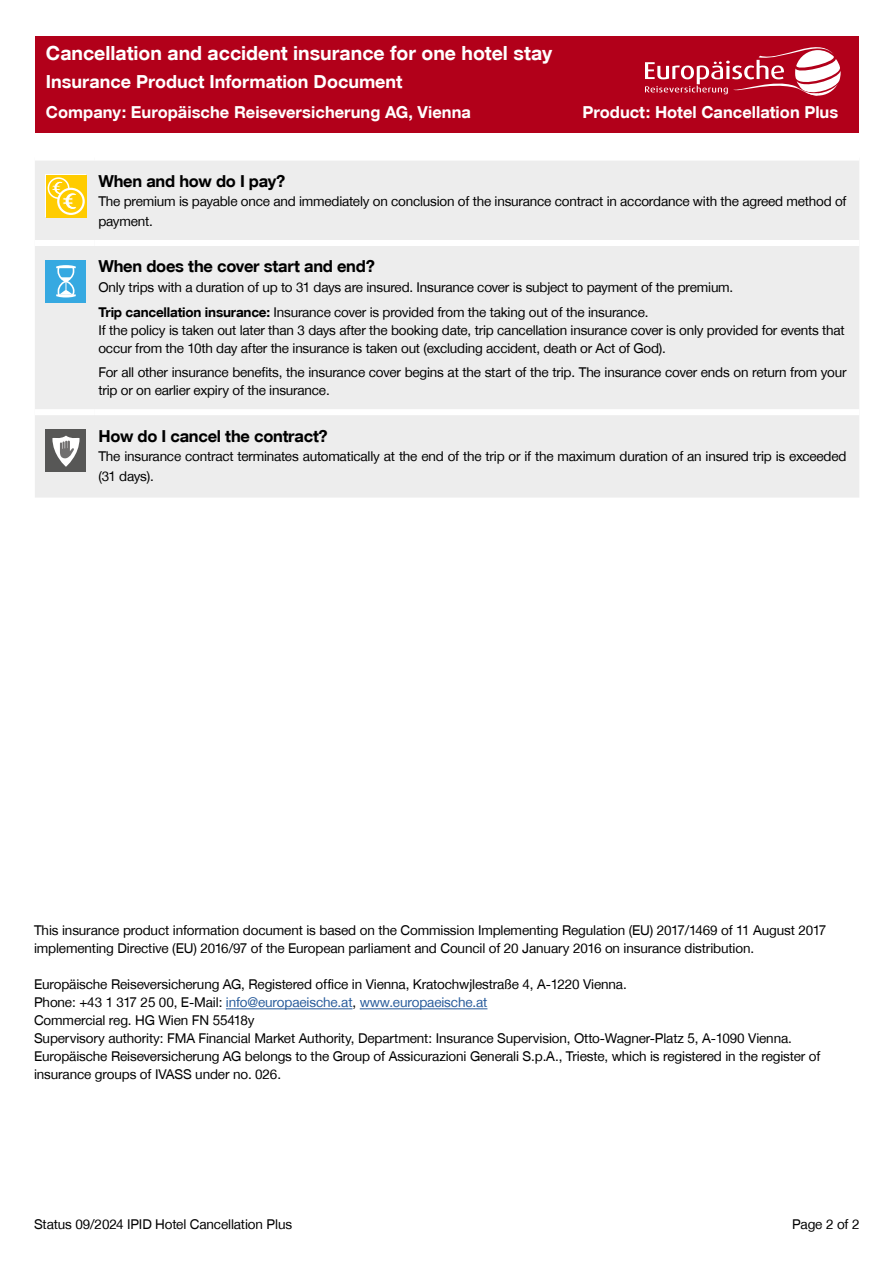
<style>
.page{position:relative;width:893px;height:1263px;background:#fff}
.page>*{position:absolute;margin:0;border:0;box-sizing:border-box;transform-origin:0 0}
.t1{font:19.5px "Helvetica Fet";color:#fff}
.t2{font:18px "Helvetica Fet";color:#fff}
.t3{font:16.5px "Helvetica Fet";color:#fff}
.Überschrift_2_-_Fragen{font:16.5px "Helvetica Fet";letter-spacing:-.015em;color:#000}
.Fließtext_ohne_Aufz{font:13.5px/18px "Helvetica Nor";letter-spacing:-.015em;color:#000}
.Impressium{font:13.5px "Helvetica Nor";letter-spacing:-.01em;color:#000}
.Impressium-2{font:13.5px "Helvetica Nor";letter-spacing:-.01em;color:#275b9b}
.s1{font-family:"Helvetica Fet"}
.s2{color:#000}
</style>
<div class="page">
<hr style="left:226px;top:1008px;width:126px;height:1px;background:#275b9b">
<hr style="left:360px;top:1008px;width:127px;height:1px;background:#275b9b">
<div style="left:35px;top:161px;width:824px;height:337px;background:#ededed"></div>
<div style="left:94px;top:240px;width:765px;height:6px;background:#fff"></div>
<div style="left:35px;top:240px;width:59px;height:6px;background:#fff"></div>
<div style="left:35px;top:409px;width:59px;height:6px;background:#fff"></div>
<div style="left:94px;top:409px;width:765px;height:6px;background:#fff"></div>
<div style="left:45px;top:175px;width:41px;height:42px;background:#fff"></div>
<div style="left:46px;top:175px;width:40px;height:42px;background:#fc0"></div>
<div style="left:48px;top:177px;width:21px;height:22px;border:2px solid #fff;border-radius:50%"></div>
<svg style="left:58px;top:189px;width:26px;height:25px"></svg>
<div style="left:57px;top:188px;width:28px;height:27px;border:2px solid #fff;border-radius:50%"></div>
<svg style="left:51px;top:181px;width:26px;height:29px"></svg>
<div style="left:45px;top:260px;width:41px;height:43px;background:#36a9e1"></div>
<svg style="left:56px;top:265px;width:20px;height:33px"></svg>
<div style="left:45px;top:429px;width:41px;height:43px;background:#575756"></div>
<svg style="left:52px;top:436px;width:28px;height:31px"></svg>
<div style="left:35px;top:36px;width:824px;height:97px;background:#b2001a"></div>
<svg style="left:645px;top:47px;width:196px;height:49px"></svg>
<h1 class="t1" style="left:46px;top:41px;width:508px">Cancellation and accident insurance for one hotel stay</h1>
<h2 class="t2" style="left:46px;top:71px;width:358px">Insurance Product Information Document</h2>
<p class="t3" style="left:46px;top:101px;width:427px">Company: Europäische Reiseversicherung AG, Vienna</p>
<p class="t3" style="left:582px;top:101px;width:257px">Product: Hotel Cancellation Plus</p>
<h2 class="Überschrift_2_-_Fragen" style="left:98px;top:171px;width:188px">When and how do I pay?</h2>
<p class="Fließtext_ohne_Aufz" style="left:98px;top:192px;width:750px;line-height:19.5px">The premium is payable once and immediately on conclusion of the insurance contract in accordance with the agreed method of payment.</p>
<h2 class="Überschrift_2_-_Fragen" style="left:98px;top:256px;width:278px">When does the cover start and end?</h2>
<p class="Fließtext_ohne_Aufz" style="left:98px;top:278px;width:636px">Only trips with a duration of up to 31 days are insured. Insurance cover is subject to payment of the premium.</p>
<p class="Fließtext_ohne_Aufz" style="left:98px;top:303px;width:748px"><span class="s1">Trip cancellation insurance:</span> Insurance cover is provided from the taking out of the insurance.<br>If the policy is taken out later than 3 days after the booking date, trip cancellation insurance cover is only provided for events that occur from the 10th day after the insurance is taken out (excluding accident, death or Act of God).</p>
<p class="Fließtext_ohne_Aufz" style="left:98px;top:363px;width:750px">For all other insurance benefits, the insurance cover begins at the start of the trip. The insurance cover ends on return from your trip or on earlier expiry of the insurance.</p>
<h2 class="Überschrift_2_-_Fragen" style="left:98px;top:425px;width:231px">How do I cancel the contract?</h2>
<p class="Fließtext_ohne_Aufz" style="left:98px;top:446px;width:749px;line-height:19.5px">The insurance contract terminates automatically at the end of the trip or if the maximum duration of an insured trip is exceeded (31 days).</p>
<p class="Impressium" style="left:34px;top:923px;width:794px">This insurance product information document is based on the Commission Implementing Regulation (EU) 2017/1469 of 11 August 2017</p>
<p class="Impressium" style="left:34px;top:941px;width:722px">implementing Directive (EU) 2016/97 of the European parliament and Council of 20 January 2016 on insurance distribution.</p>
<p class="Impressium" style="left:34px;top:977px;width:594px">Europäische Reiseversicherung AG, Registered office in Vienna, Kratochwjlestraße 4, A-1220 Vienna.</p>
<p class="Impressium-2" style="left:34px;top:995px;width:455px"><span class="s2">Phone: +43 1 317 25 00, E-Mail:</span> info@europaeische.at<span class="s2">,</span> www.europaeische.at</p>
<p class="Impressium" style="left:34px;top:1013px;width:222px">Commercial reg. HG Wien FN 55418y</p>
<p class="Impressium" style="left:34px;top:1031px;width:759px">Supervisory authority: FMA Financial Market Authority, Department: Insurance Supervision, Otto-Wagner-Platz 5, A-1090 Vienna.</p>
<p class="Impressium" style="left:34px;top:1049px;width:788px">Europäische Reiseversicherung AG belongs to the Group of Assicurazioni Generali S.p.A., Trieste, which is registered in the register of</p>
<p class="Impressium" style="left:34px;top:1067px;width:249px">insurance groups of IVASS under no. 026.</p>
<p class="Fließtext_ohne_Aufz" style="left:34px;top:1215px;width:260px">Status 09/2024 IPID Hotel Cancellation Plus</p>
<p class="Fließtext_ohne_Aufz" style="left:792px;top:1215px;width:69px">Page 2 of 2</p>
</div>
